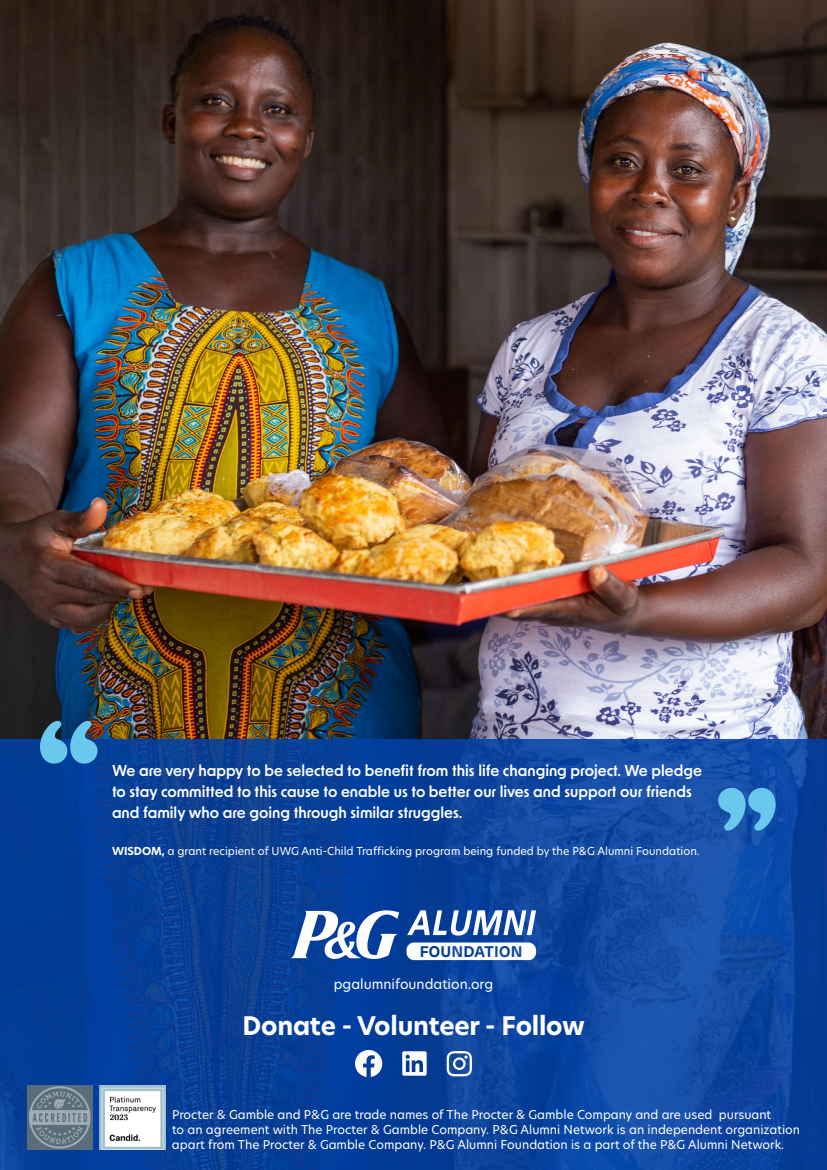
<style>
.page{position:relative;width:827px;height:1170px;background:#fff}
.page>*{position:absolute;margin:0;border:0;box-sizing:border-box;transform-origin:0 0}
.t1{font:700 25.15px "New Hero";letter-spacing:-.01em;color:#fff}
.t2{font:600 15px/21px "New Order";color:#fff}
.t3{font:13.45px "New Hero";color:#fff}
.t4{font:12px/15px "New Hero";color:#fff}
.t5{font:10.8px "New Hero";color:#fff}
.s1{font-weight:700}
</style>
<div class="page">
<img style="left:0;top:0;width:827px;height:740px">
<svg style="left:0;top:740px;width:827px;height:430px;background:#0a429c"></svg>
<svg style="left:407px;top:943px;width:129px;height:17px"></svg>
<svg style="left:291px;top:910px;width:108px;height:49px"></svg>
<svg style="left:407px;top:910px;width:129px;height:26px"></svg>
<img style="left:99px;top:1086px;width:66px;height:64px">
<img style="left:27px;top:1085px;width:66px;height:64px">
<svg style="left:355px;top:1050px;width:27px;height:27px"></svg>
<svg style="left:402px;top:1051px;width:25px;height:25px"></svg>
<svg style="left:447px;top:1051px;width:25px;height:25px"></svg>
<svg style="left:40px;top:721px;width:58px;height:43px;background:#498eb7"></svg>
<svg style="left:718px;top:788px;width:58px;height:43px;background:#4899d3"></svg>
<p class="t2" style="left:112px;top:759px;width:591px">We are very happy to be selected to benefit from this life changing project. We pledge to stay committed to this cause to enable us to better our lives and support our friends and family who are going through similar struggles.</p>
<p class="t5" style="left:112px;top:843px;width:589px"><span class="s1">WISDOM,</span> a grant recipient of UWG Anti-Child Trafficking program being funded by the P&amp;G Alumni Foundation.</p>
<p class="t3" style="left:334px;top:975px;width:161px">pgalumnifoundation.org</p>
<h1 class="t1" style="left:243px;top:1008px;width:344px">Donate - Volunteer - Follow</h1>
<p class="t4" style="left:172px;top:1107px;width:630px">Procter &amp; Gamble and P&amp;G are trade names of The Procter &amp; Gamble Company and are used pursuant<br>to an agreement with The Procter &amp; Gamble Company. P&amp;G Alumni Network is an independent organization apart from The Procter &amp; Gamble Company. P&amp;G Alumni Foundation is a part of the P&amp;G Alumni Network.</p>
</div>
